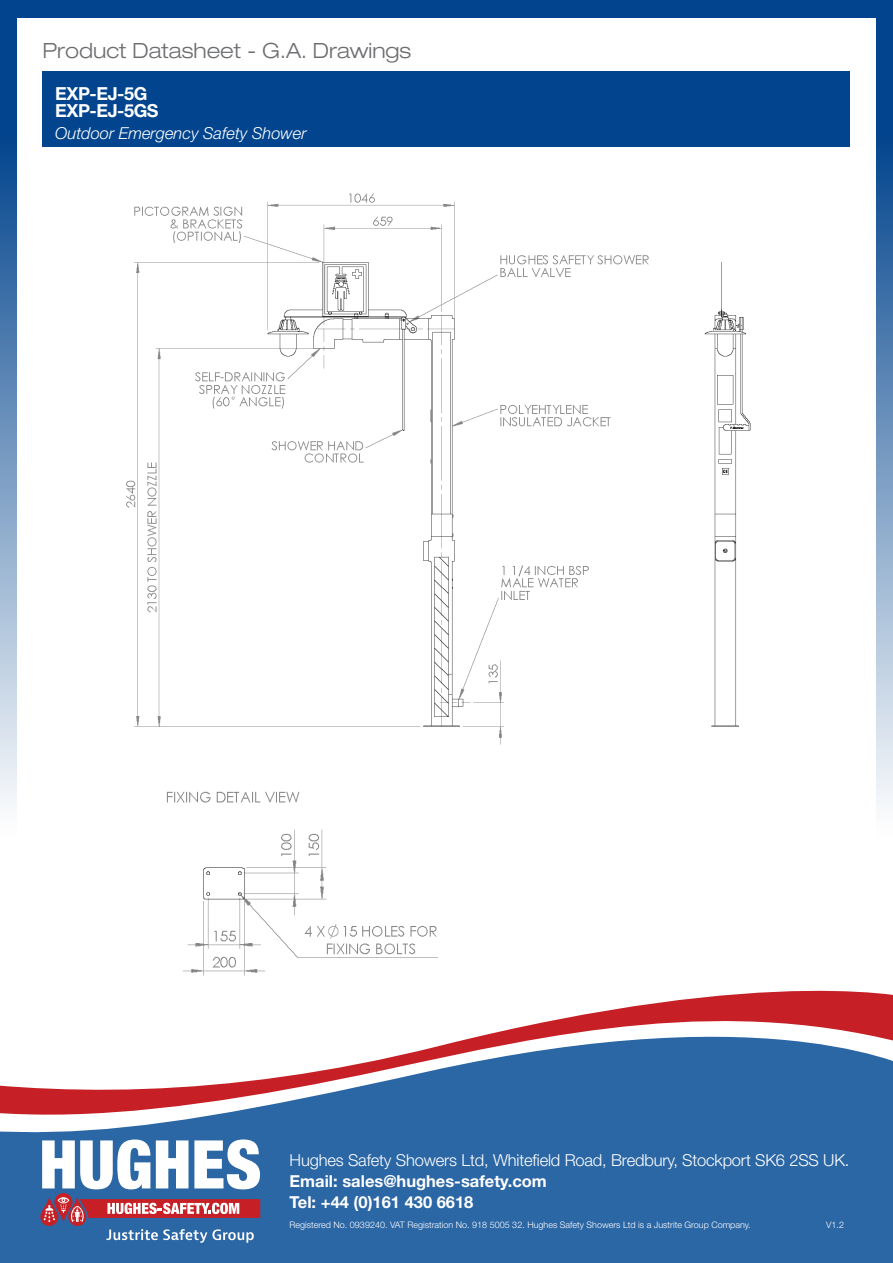
<style>
.page{position:relative;width:893px;height:1263px;background:#fff}
.page>*{position:absolute;margin:0;border:0;box-sizing:border-box;transform-origin:0 0}
.t1{font:300 expanded 21px "Helvetica Neue LT Std";color:#6c6d70}
.t2{font:700 18px/16.5px "Helvetica Neue LT Std";letter-spacing:-.025em;color:#fff}
.t3{font:300 16.5px "Helvetica Neue LT Std";letter-spacing:-.01em;color:#fff}
.t4{font:700 16.5px "Helvetica Neue LT Std";color:#fff}
.t5{font:italic 300 16.5px "Helvetica Neue LT Std";color:#fff}
.t6{font:300 9px "Helvetica Neue LT Std";color:#fff}
</style>
<div class="page">
<div style="left:43px;top:71px;width:807px;height:76px;background:#02448d"></div>
<div style="left:0;top:0;width:893px;height:17px;background:#02448d"></div>
<svg style="left:0;top:17px;width:17px;height:789px;background:#6890bb"></svg>
<svg style="left:876px;top:17px;width:17px;height:789px;background:#6890bb"></svg>
<svg style="left:0;top:993px;width:893px;height:270px;fill:#2b66a5"></svg>
<svg style="left:40px;top:1139px;width:220px;height:104px"></svg>
<img style="left:126px;top:193px;width:625px;height:552px">
<img style="left:166px;top:791px;width:272px;height:185px">
<p class="t1" style="left:43px;top:38px;width:370px">Product Datasheet - G.A. Drawings</p>
<p class="t2" style="left:55px;top:85px;width:105px">EXP-EJ-5G<br>EXP-EJ-5GS</p>
<p class="t5" style="left:55px;top:123px;width:253px">Outdoor Emergency Safety Shower</p>
<p class="t3" style="left:290px;top:1150px;width:561px">Hughes Safety Showers Ltd, Whitefield Road, Bredbury, Stockport SK6 2SS UK.</p>
<p class="t4" style="left:290px;top:1171px;width:259px">Email: sales@hughes-safety.com</p>
<p class="t4" style="left:290px;top:1191px;width:185px">Tel: +44 (0)161 430 6618</p>
<p class="t6" style="left:290px;top:1220px;width:463px">Registered No. 0939240. VAT Registration No. 918 5005 32. Hughes Safety Showers Ltd is a Justrite Group Company.</p>
<p class="t6" style="left:826px;top:1220px;width:19px">V1.2</p>
</div>
